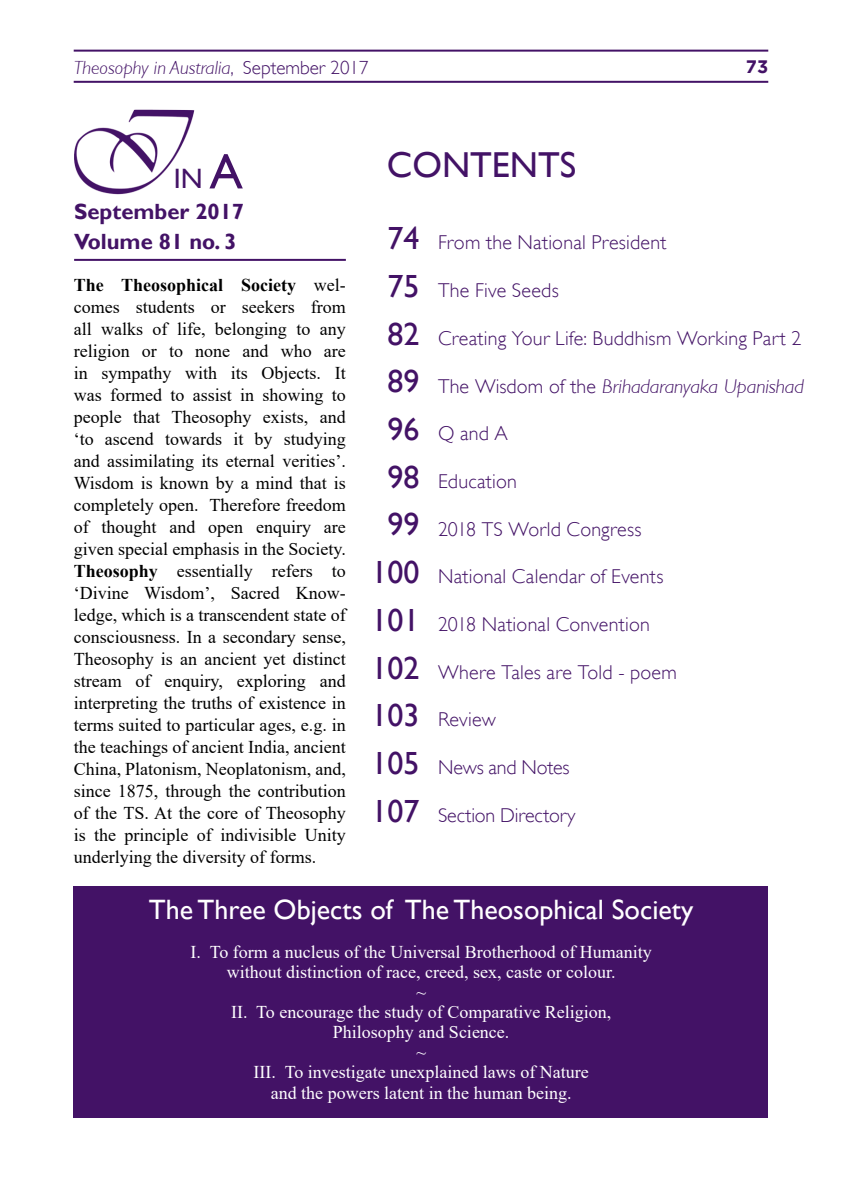
<style>
.page{position:relative;width:842px;height:1191px;background:#fff}
.page>*{position:absolute;margin:0;border:0;box-sizing:border-box;transform-origin:0 0}
.t1{font:36px "Gill Sans";color:#431266}
.t2{font:32px/47.6px "Gill Sans";color:#431266;text-align:center}
.t3{font:28px "Gill Sans";color:#fff}
.t4{font:28px "Gill Sans";color:#431266}
.t5{font:700 22px/30px "Gill Sans";color:#431266}
.t6{font:300 20px "Gill Sans";letter-spacing:.01em;color:#431266}
.t7{font:italic 300 20px "Gill Sans";letter-spacing:-.005em;color:#431266}
.t8{font:300 20px "Gill Sans";letter-spacing:-.01em;color:#431266}
.t9{font:italic 300 19px "Gill Sans";color:#431266}
.t10{font:18px/22px "Times New Roman";color:#000;text-align:justify}
.t11{font:18px/20.2px "Times New Roman";color:#fff;text-align:center}
.t12{font:700 18px "Gotham";color:#431266}
.s1{font-style:normal}
.s2{font-size:50px}
.s3{font-weight:700}
</style>
<div class="page">
<hr style="left:74px;top:50px;width:694px;height:2px;background:#431266">
<hr style="left:74px;top:81px;width:694px;height:2px;background:#431266">
<img style="left:74px;top:110px;width:121px;height:85px">
<div style="left:74px;top:886px;width:694px;height:231px;background:#431266"></div>
<hr style="left:74px;top:259px;width:272px;height:2px;background:#431266">
<p class="t9" style="left:74px;top:57px;width:296px">Theosophy in Australia<span class="s1">, September 2017</span></p>
<p class="t12" style="left:746px;top:56px;width:24px">73</p>
<h3 class="t4" style="left:174px;top:163px;width:70px">IN <span class="s2">A</span></h3>
<p class="t5" style="left:74px;top:197px;width:171px">September 2017<br>Volume 81 no. 3</p>
<p class="t10" style="left:74px;top:273px;width:274px"><span class="s3">The Theosophical Society</span> wel&shy;comes students or seekers from all walks of life, belonging to any religion or to none and who are in sympathy with its Objects. It was formed to assist in showing to people that Theosophy exists, and ‘to ascend towards it by studying and assimilating its eternal verities’.<br>Wisdom is known by a mind that is completely open. Therefore freedom of thought and open enquiry are given special emphasis in the Society.<br><span class="s3">Theosophy</span> essentially refers to ‘Divine Wisdom’, Sacred Know&shy;ledge, which is a transcendent state of consciousness. In a secondary sense, Theosophy is an ancient yet distinct stream of enquiry, exploring and interpreting the truths of existence in terms suited to particular ages, e.g. in the teachings of ancient India, ancient China, Platonism, Neoplatonism, and, since 1875, through the contribution of the TS. At the core of Theosophy is the principle of indivisible Unity underlying the diversity of forms.</p>
<h1 class="t1" style="left:387px;top:144px;width:191px">CONTENTS</h1>
<h2 class="t2" style="left:372px;top:215px;width:49px">74<br>75<br>82<br>89<br>96<br>98<br>99<br>100<br>101<br>102<br>103<br>105<br>107</h2>
<p class="t6" style="left:438px;top:231px;width:230px">From the National President</p>
<p class="t6" style="left:438px;top:279px;width:122px">The Five Seeds</p>
<p class="t6" style="left:438px;top:326px;width:365px">Creating Your Life: Buddhism Working Part 2</p>
<p class="t7" style="left:438px;top:374px;width:367px"><span class="s1">The Wisdom of the</span> Brihadaranyaka Upanishad</p>
<p class="t6" style="left:438px;top:422px;width:71px">Q and A</p>
<p class="t6" style="left:438px;top:469px;width:80px">Education</p>
<p class="t6" style="left:438px;top:517px;width:205px">2018 TS World Congress</p>
<p class="t6" style="left:438px;top:565px;width:227px">National Calendar of Events</p>
<p class="t6" style="left:438px;top:612px;width:213px">2018 National Convention</p>
<p class="t6" style="left:438px;top:660px;width:240px">Where Tales are Told - poem</p>
<p class="t6" style="left:438px;top:708px;width:59px">Review</p>
<p class="t8" style="left:438px;top:755px;width:133px">News and Notes</p>
<p class="t6" style="left:438px;top:803px;width:139px">Section Directory</p>
<h3 class="t3" style="left:149px;top:893px;width:546px">The Three Objects of The Theosophical Society</h3>
<p class="t11" style="left:191px;top:941px;width:463px">I. To form a nucleus of the Universal Brotherhood of Humanity without distinction of race, creed, sex, caste or colour.<br>~<br>II. To encourage the study of Comparative Religion, Philosophy and Science.<br>~<br>III. To investigate unexplained laws of Nature<br>and the powers latent in the human being.</p>
</div>
